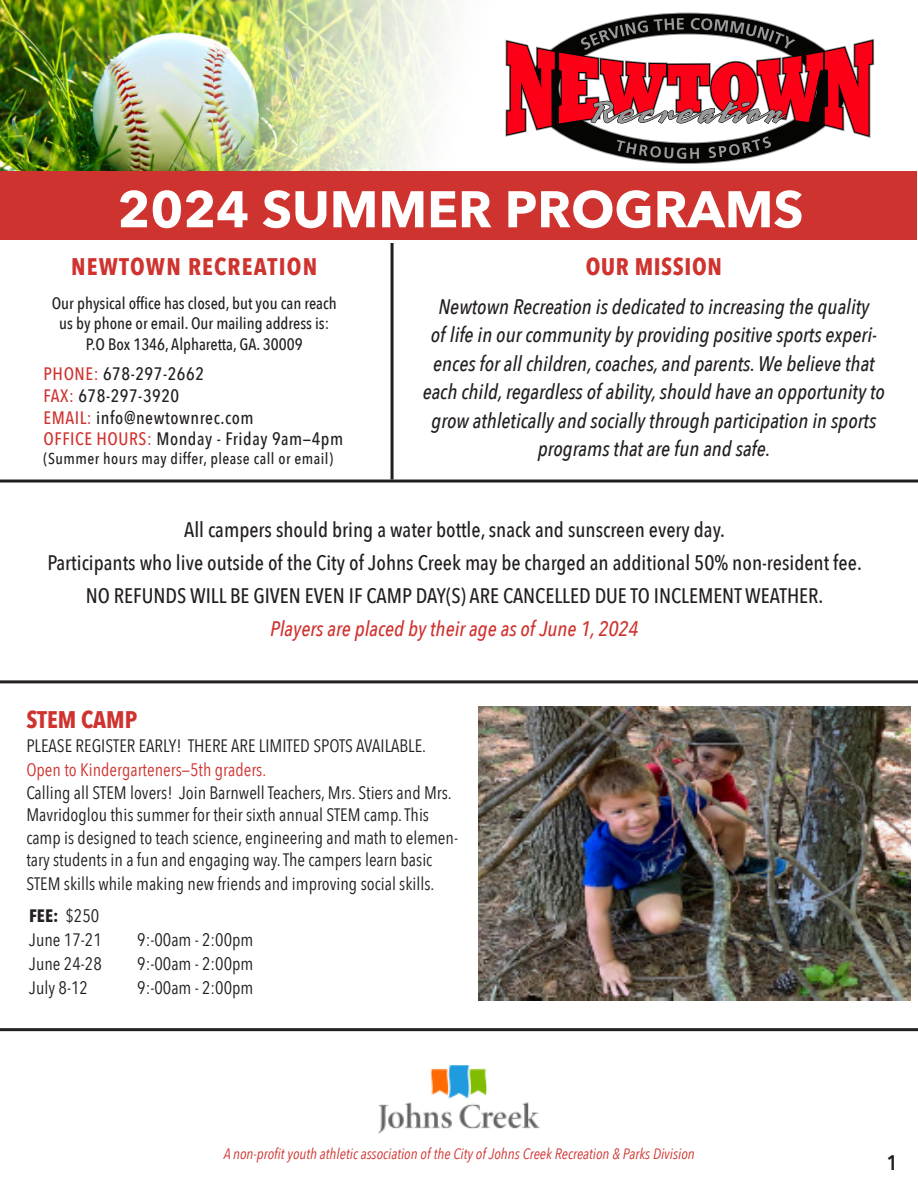
<style>
.page{position:relative;width:918px;height:1188px;background:#fff}
.page>*{position:absolute;margin:0;border:0;box-sizing:border-box;transform-origin:0 0}
.t1{font:700 51px "Avenir Next";color:#fff}
.t2{font:700 24px "Avenir Next Condensed";letter-spacing:.05em;color:#cf332f}
.t3{font:700 24px "Avenir Next Condensed";letter-spacing:.03em;color:#cf332f}
.t4{font:700 24px "Avenir Next Condensed";color:#cf332f}
.t5{font:italic 500 21px/28.5px "Avenir Next Condensed";color:#231f20;text-align:center}
.t6{font:500 21px "Avenir Next Condensed";color:#231f20}
.t7{font:italic 500 21px "Avenir Next Condensed";color:#cf332f}
.t8{font:600 21px "Avenir Next Condensed";color:#231f20}
.t9{font:18px/22.8px "Avenir Next Condensed";color:#231f20}
.t10{font:500 18px "Avenir Next Condensed";letter-spacing:.03em;color:#231f20}
.t11{font:18px "Avenir Next Condensed";color:#cf332f}
.t12{font:700 18px "Avenir Next Condensed";color:#231f20}
.t13{font:500 16.5px/19.8px "Avenir Next Condensed";color:#231f20;text-align:center}
.t14{font:500 15.75px "Avenir Next Condensed";letter-spacing:.03em;color:#231f20}
.t15{font:italic 15px "Avenir Next Condensed";color:#cf332f}
.s1{color:#cf332f}
.s2{font-weight:400}
</style>
<div class="page">
<img style="left:1px;top:1px;width:450px;height:170px">
<div style="left:1px;top:171px;width:916px;height:69px;background:#cf332f"></div>
<svg style="left:629px;top:14px;width:118px;height:149px"></svg>
<svg style="left:505px;top:18px;width:369px;height:141px"></svg>
<img style="left:378px;top:1065px;width:162px;height:69px">
<hr style="left:391px;top:243px;width:3px;height:237px;background:#231f20">
<hr style="left:0;top:480px;width:918px;height:3px;background:#231f20">
<hr style="left:0;top:680px;width:918px;height:3px;background:#231f20">
<hr style="left:0;top:1028px;width:918px;height:3px;background:#231f20">
<img style="left:478px;top:706px;width:432px;height:294px">
<p class="t1" style="left:117px;top:165px;width:688px">2024 SUMMER PROGRAMS</p>
<p class="t2" style="left:71px;top:251px;width:247px">NEWTOWN RECREATION</p>
<p class="t13" style="left:52px;top:293px;width:286px">Our physical office has closed, but you can reach us by phone or email. Our mailing address is:</p>
<p class="t13" style="left:86px;top:335px;width:218px">P.O Box 1346, Alpharetta, GA. 30009</p>
<p class="t10" style="left:44px;top:363px;width:162px"><span class="s1">PHONE:</span> 678-297-2662</p>
<p class="t10" style="left:44px;top:385px;width:137px"><span class="s1">FAX:</span> 678-297-3920</p>
<p class="t10" style="left:44px;top:406px;width:212px"><span class="s1">EMAIL:</span> info@newtownrec.com</p>
<p class="t10" style="left:44px;top:428px;width:301px"><span class="s1">OFFICE HOURS:</span> Monday - Friday 9am—4pm</p>
<p class="t14" style="left:44px;top:449px;width:291px">(Summer hours may differ, please call or email)</p>
<p class="t3" style="left:586px;top:251px;width:137px">OUR MISSION</p>
<p class="t5" style="left:423px;top:292px;width:464px">Newtown Recreation is dedicated to increasing the quality<br>of life in our community by providing positive sports experi&shy;ences for all children, coaches, and parents. We believe that each child, regardless of ability, should have an opportunity to grow athletically and socially through participation in sports programs that are fun and safe.</p>
<p class="t6" style="left:184px;top:517px;width:542px">All campers should bring a water bottle, snack and sunscreen every day.</p>
<p class="t6" style="left:47px;top:550px;width:816px">Participants who live outside of the City of Johns Creek may be charged an additional 50% non-resident fee.</p>
<p class="t6" style="left:86px;top:583px;width:739px">NO REFUNDS WILL BE GIVEN EVEN IF CAMP DAY(S) ARE CANCELLED DUE TO INCLEMENT WEATHER.</p>
<p class="t7" style="left:270px;top:616px;width:370px">Players are placed by their age as of June 1, 2024</p>
<p class="t4" style="left:26px;top:705px;width:112px">STEM CAMP</p>
<p class="t9" style="left:26px;top:734px;width:401px">PLEASE REGISTER EARLY! THERE ARE LIMITED SPOTS AVAILABLE.</p>
<p class="t11" style="left:26px;top:754px;width:241px">Open to Kindergarteners—5th graders.</p>
<p class="t9" style="left:26px;top:780px;width:433px">Calling all STEM lovers! Join Barnwell Teachers, Mrs. Stiers and Mrs.<br>Mavridoglou this summer for their sixth annual STEM camp. This camp is designed to teach science, engineering and math to elemen&shy;tary students in a fun and engaging way. The campers learn basic STEM skills while making new friends and improving social skills.</p>
<p class="t12" style="left:29px;top:904px;width:72px">FEE: <span class="s2">$250</span></p>
<p class="t9" style="left:29px;top:927px;width:74px">June 17-21</p>
<p class="t9" style="left:137px;top:927px;width:118px">9:-00am - 2:00pm</p>
<p class="t9" style="left:29px;top:951px;width:74px">June 24-28</p>
<p class="t9" style="left:137px;top:951px;width:118px">9:-00am - 2:00pm</p>
<p class="t9" style="left:29px;top:975px;width:60px">July 8-12</p>
<p class="t9" style="left:137px;top:975px;width:118px">9:-00am - 2:00pm</p>
<p class="t15" style="left:224px;top:1144px;width:473px">A non-profit youth athletic association of the City of Johns Creek Recreation &amp; Parks Division</p>
<p class="t8" style="left:887px;top:1145px;width:12px">1</p>
</div>
